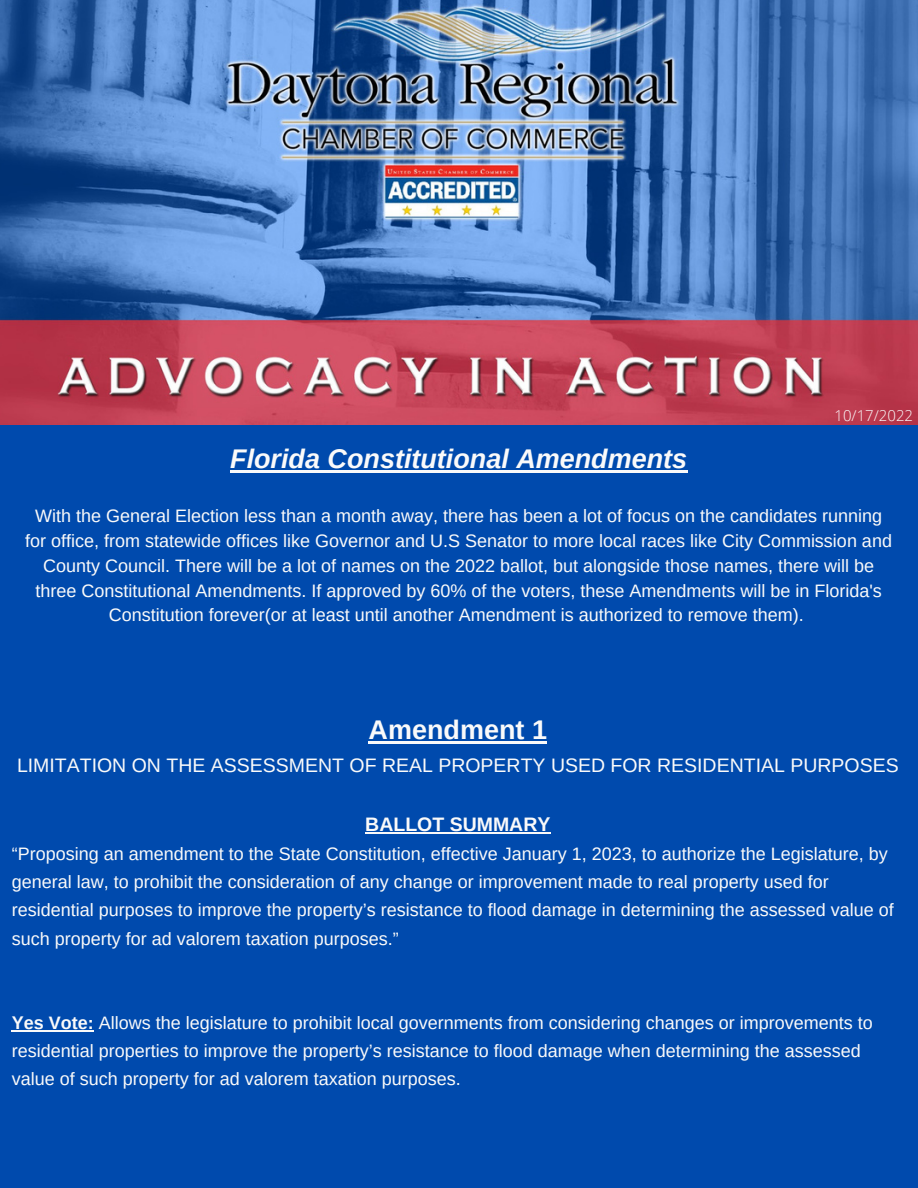
<style>
.page{position:relative;width:918px;height:1188px;background:#004aad}
.page>*{position:absolute;margin:0;border:0;box-sizing:border-box;transform-origin:0 0}
.t1{font:italic 700 27px "Arimo";color:#fafafa}
.t2{font:700 27px "Arimo";color:#fafafa}
.t3{font:19.5px "Arimo";color:#fafafa}
.t4{font:700 19.5px "Arimo";color:#fafafa}
.t5{font:18px/28.2px "Arimo";color:#fafafa}
.t6{font:300 15px "Open Sans";color:#fafafa}
.s1{font-weight:700}
</style>
<div class="page">
<img style="left:0;top:0;width:917px;height:424px">
<hr style="left:230px;top:470px;width:458px;height:3px;background:#fafafa">
<hr style="left:369px;top:741px;width:178px;height:2px;background:#fafafa">
<hr style="left:365px;top:832px;width:185px;height:1px;background:#fafafa">
<hr style="left:12px;top:1030px;width:82px;height:1px;background:#fafafa">
<h1 class="t1" style="left:230px;top:444px;width:459px">Florida Constitutional Amendments</h1>
<p class="t6" style="left:834px;top:405px;width:80px">10/17/2022</p>
<p class="t5" style="left:25px;top:504px;width:868px;line-height:24.8px;text-align:center">With the General Election less than a month away, there has been a lot of focus on the candidates running for office, from statewide offices like Governor and U.S Senator to more local races like City Commission and County Council. There will be a lot of names on the 2022 ballot, but alongside those names, there will be three Constitutional Amendments. If approved by 60% of the voters, these Amendments will be in Florida's Constitution forever(or at least until another Amendment is authorized to remove them).</p>
<h1 class="t2" style="left:369px;top:714px;width:180px">Amendment 1</h1>
<p class="t3" style="left:17px;top:755px;width:883px">LIMITATION ON THE ASSESSMENT OF REAL PROPERTY USED FOR RESIDENTIAL PURPOSES</p>
<p class="t4" style="left:365px;top:813px;width:187px">BALLOT SUMMARY</p>
<p class="t5" style="left:12px;top:840px;width:883px">“Proposing an amendment to the State Constitution, effective January 1, 2023, to authorize the Legislature, by general law, to prohibit the consideration of any change or improvement made to real property used for residential purposes to improve the property’s resistance to flood damage in determining the assessed value of such property for ad valorem taxation purposes.”</p>
<p class="t5" style="left:12px;top:1009px;width:862px"><span class="s1">Yes Vote:</span> Allows the legislature to prohibit local governments from considering changes or improvements to residential properties to improve the property’s resistance to flood damage when determining the assessed value of such property for ad valorem taxation purposes.</p>
</div>
